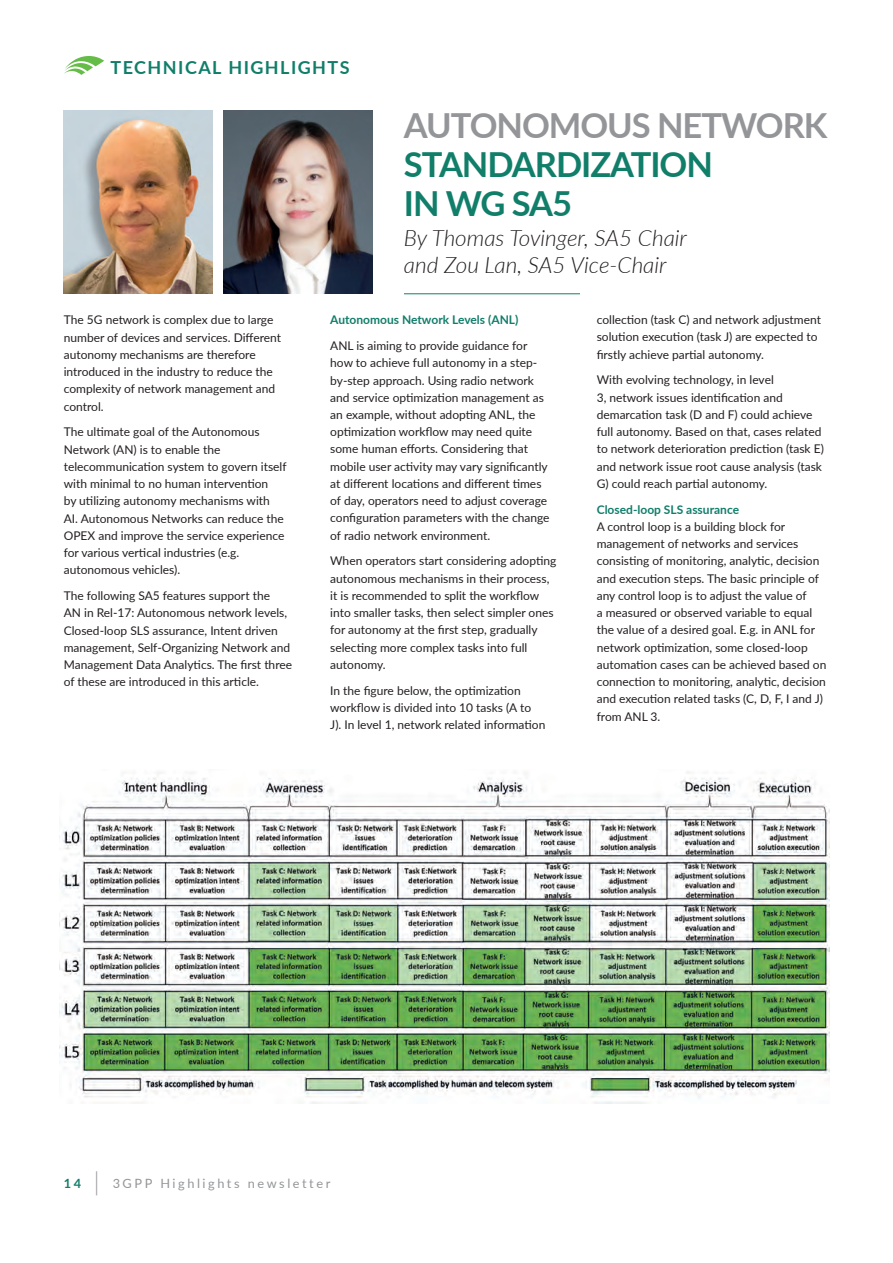
<style>
.page{position:relative;width:893px;height:1263px;background:#fff}
.page>*{position:absolute;margin:0;border:0;box-sizing:border-box;transform-origin:0 0}
.Header_-_Align_Left{font:700 34.5px/39px "Lato";letter-spacing:-.03em;color:#117e6a}
.Subheadline{font:italic 300 22.5px/27px "Lato";color:#231f20}
.TOC_Header_Text{font:700 18px "Lato";letter-spacing:.08em;color:#117e6a}
.TOC_Header_Text-2{font:12.75px "Lato";letter-spacing:.2em;color:#939598}
.TOC_Header_Text-3{font:12px/17.2px "Lato";color:#231f20}
.TOC_Header_Text-4{font:700 12px "Lato";color:#117e6a}
.s1{color:#939598}
.s2{font-weight:700;color:#117e6a}
.s3{font-size:25.5px}
</style>
<div class="page">
<svg style="left:64px;top:56px;width:40px;height:19px"></svg>
<hr style="left:404px;top:293px;width:176px;height:1px;background:#117e6a">
<img style="left:64px;top:111px;width:149px;height:182px">
<img style="left:223px;top:111px;width:149px;height:182px">
<img style="left:59px;top:772px;width:770px;height:331px">
<p class="TOC_Header_Text" style="left:111px;top:54px;width:241px">TECHNICAL HIGHLIGHTS</p>
<p class="Header_-_Align_Left" style="left:404px;top:105px;width:425px"><span class="s1">AUTONOMOUS NETWORK<br></span>STANDARDIZATION<br>IN WG SA5</p>
<p class="Subheadline" style="left:404px;top:223px;width:285px">By Thomas Tovinger, SA5 Chair and Zou Lan, SA5 Vice-Chair</p>
<p class="TOC_Header_Text-3" style="left:64px;top:311px;width:219px">The 5G network is complex due to large number of devices and services. Different autonomy mechanisms are therefore introduced in the industry to reduce the complexity of network management and control.</p>
<p class="TOC_Header_Text-3" style="left:64px;top:423px;width:224px">The ultimate goal of the Autonomous Network (AN) is to enable the telecommunication system to govern itself with minimal to no human intervention<br>by utilizing autonomy mechanisms with AI. Autonomous Networks can reduce the OPEX and improve the service experience for various vertical industries (e.g. autonomous vehicles).</p>
<p class="TOC_Header_Text-3" style="left:64px;top:587px;width:230px">The following SA5 features support the<br>AN in Rel-17: Autonomous network levels, Closed-loop SLS assurance, Intent driven management, Self-Organizing Network and Management Data Analytics. The first three of these are introduced in this article.</p>
<p class="TOC_Header_Text-4" style="left:330px;top:311px;width:190px">Autonomous Network Levels (ANL)</p>
<p class="TOC_Header_Text-3" style="left:330px;top:336px;width:221px">ANL is aiming to provide guidance for how to achieve full autonomy in a step&shy;by-step approach. Using radio network and service optimization management as an example, without adopting ANL, the optimization workflow may need quite some human efforts. Considering that mobile user activity may vary significantly at different locations and different times of day, operators need to adjust coverage configuration parameters with the change of radio network environment.</p>
<p class="TOC_Header_Text-3" style="left:330px;top:552px;width:228px">When operators start considering adopting autonomous mechanisms in their process, it is recommended to split the workflow into smaller tasks, then select simpler ones for autonomy at the first step, gradually selecting more complex tasks into full autonomy.</p>
<p class="TOC_Header_Text-3" style="left:330px;top:681px;width:217px">In the figure below, the optimization workflow is divided into 10 tasks (A to<br>J). In level 1, network related information</p>
<p class="TOC_Header_Text-3" style="left:597px;top:311px;width:226px">collection (task C) and network adjustment solution execution (task J) are expected to firstly achieve partial autonomy.</p>
<p class="TOC_Header_Text-3" style="left:597px;top:371px;width:229px">With evolving technology, in level<br>3, network issues identification and demarcation task (D and F) could achieve full autonomy. Based on that, cases related to network deterioration prediction (task E) and network issue root cause analysis (task G) could reach partial autonomy.</p>
<p class="TOC_Header_Text-3" style="left:597px;top:500px;width:231px"><span class="s2">Closed-loop SLS assurance<br></span>A control loop is a building block for management of networks and services consisting of monitoring, analytic, decision and execution steps. The basic principle of any control loop is to adjust the value of<br>a measured or observed variable to equal the value of a desired goal. E.g. in ANL for network optimization, some closed-loop automation cases can be achieved based on connection to monitoring, analytic, decision and execution related tasks (C, D, F, I and J) from ANL 3.</p>
<p class="TOC_Header_Text-2" style="left:64px;top:1174px;width:268px"><span class="s2">14</span> <span class="s3">|</span> 3GPP Highlights newsletter</p>
</div>
